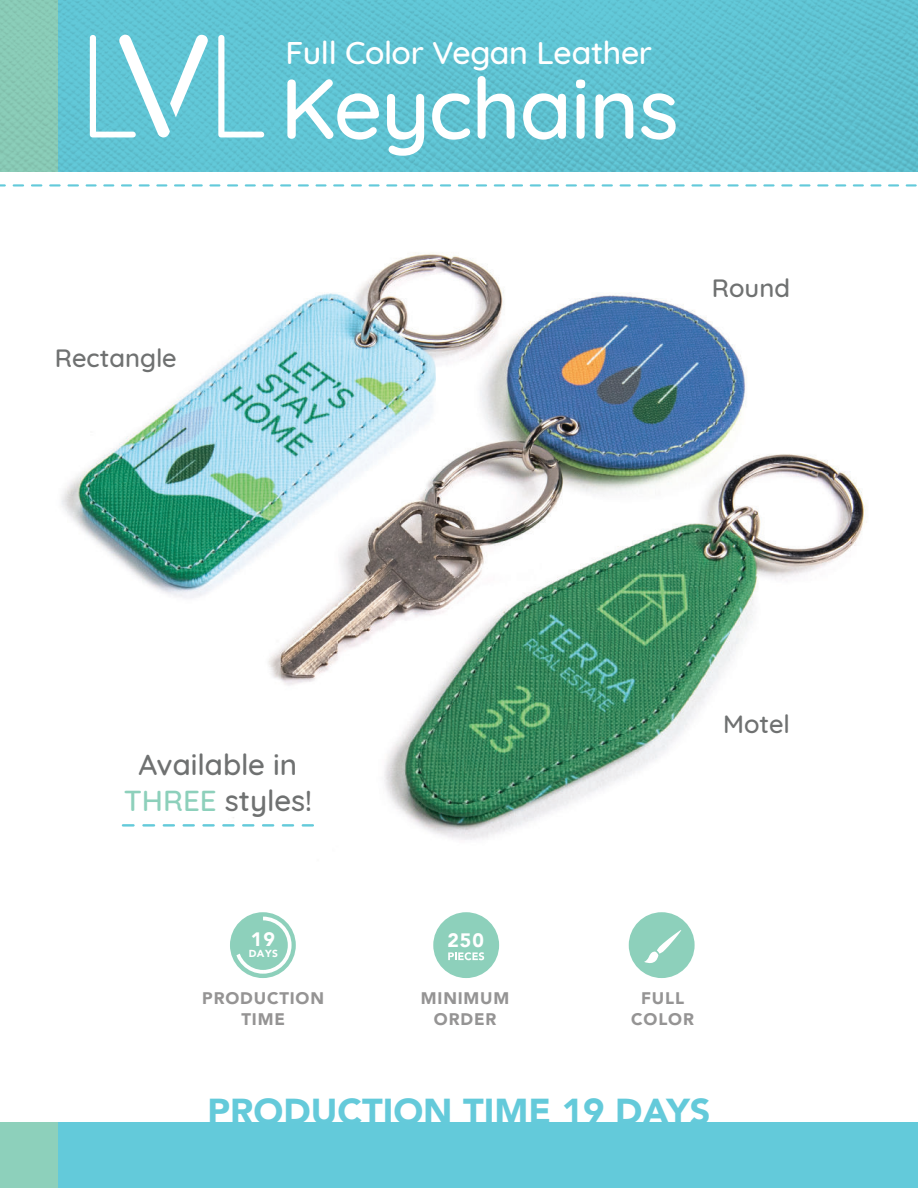
<style>
.page{position:relative;width:918px;height:1188px;background:#fff}
.page>*{position:absolute;margin:0;border:0;box-sizing:border-box;transform-origin:0 0}
.t1{font:500 84.75px "Quicksand";letter-spacing:-.01em;color:#fff}
.t2{font:900 36px "Avenir";color:#64cada}
.t3{font:500 31.95px "Quicksand";letter-spacing:-.01em;color:#fff}
.t4{font:500 29.55px/35.4px "Quicksand";color:#6f7171;text-align:center}
.t5{font:500 25.5px "Quicksand";color:#6f7171}
.t6{font:900 19.35px "Avenir";color:#fff}
.t7{font:900 16.8px/20.1px "Avenir";letter-spacing:.05em;color:#959494;text-align:center}
.t8{font:900 10.2px "Avenir";color:#fff}
.s1{color:#8dd0bb}
</style>
<div class="page">
<img style="left:0;top:0;width:918px;height:172px">
<svg style="left:218px;top:35px;width:46px;height:102px"></svg>
<svg style="left:90px;top:35px;width:118px;height:102px"></svg>
<div style="left:50px;top:1123px;width:868px;height:65px;background:#63cada"></div>
<div style="left:0;top:1123px;width:58px;height:65px;background:#8dd0bb"></div>
<svg style="left:230px;top:912px;width:66px;height:66px"></svg>
<svg style="left:232px;top:914px;width:60px;height:60px"></svg>
<div style="left:433px;top:912px;width:66px;height:66px;background:#8dd0bb;border-radius:50%"></div>
<div style="left:629px;top:912px;width:66px;height:66px;background:#8dd0bb;border-radius:50%"></div>
<svg style="left:448px;top:952px;width:36px;height:8px"></svg>
<svg style="left:644px;top:930px;width:37px;height:33px"></svg>
<svg style="left:156px;top:184px;width:11px;height:3px"></svg>
<svg style="left:227px;top:184px;width:11px;height:3px"></svg>
<svg style="left:209px;top:184px;width:11px;height:3px"></svg>
<svg style="left:192px;top:184px;width:11px;height:3px"></svg>
<svg style="left:174px;top:184px;width:11px;height:3px"></svg>
<svg style="left:86px;top:184px;width:11px;height:3px"></svg>
<svg style="left:103px;top:184px;width:11px;height:3px"></svg>
<svg style="left:121px;top:184px;width:11px;height:3px"></svg>
<svg style="left:139px;top:184px;width:11px;height:3px"></svg>
<svg style="left:351px;top:184px;width:11px;height:3px"></svg>
<svg style="left:333px;top:184px;width:11px;height:3px"></svg>
<svg style="left:369px;top:184px;width:11px;height:3px"></svg>
<svg style="left:386px;top:184px;width:11px;height:3px"></svg>
<svg style="left:316px;top:184px;width:11px;height:3px"></svg>
<svg style="left:262px;top:184px;width:11px;height:3px"></svg>
<svg style="left:298px;top:184px;width:11px;height:3px"></svg>
<svg style="left:245px;top:184px;width:11px;height:3px"></svg>
<svg style="left:280px;top:184px;width:11px;height:3px"></svg>
<svg style="left:67px;top:184px;width:12px;height:3px"></svg>
<svg style="left:13px;top:184px;width:11px;height:3px"></svg>
<svg style="left:31px;top:184px;width:11px;height:3px"></svg>
<svg style="left:49px;top:184px;width:12px;height:3px"></svg>
<svg style="left:0;top:184px;width:6px;height:3px"></svg>
<svg style="left:512px;top:184px;width:11px;height:3px"></svg>
<svg style="left:530px;top:184px;width:11px;height:3px"></svg>
<svg style="left:494px;top:184px;width:11px;height:3px"></svg>
<svg style="left:548px;top:184px;width:11px;height:3px"></svg>
<svg style="left:584px;top:184px;width:11px;height:3px"></svg>
<svg style="left:566px;top:184px;width:11px;height:3px"></svg>
<svg style="left:602px;top:184px;width:11px;height:3px"></svg>
<svg style="left:422px;top:184px;width:11px;height:3px"></svg>
<svg style="left:403px;top:184px;width:12px;height:3px"></svg>
<svg style="left:476px;top:184px;width:11px;height:3px"></svg>
<svg style="left:440px;top:184px;width:11px;height:3px"></svg>
<svg style="left:458px;top:184px;width:11px;height:3px"></svg>
<svg style="left:781px;top:184px;width:12px;height:3px"></svg>
<svg style="left:763px;top:184px;width:12px;height:3px"></svg>
<svg style="left:727px;top:184px;width:12px;height:3px"></svg>
<svg style="left:799px;top:184px;width:12px;height:3px"></svg>
<svg style="left:745px;top:184px;width:12px;height:3px"></svg>
<svg style="left:620px;top:184px;width:11px;height:3px"></svg>
<svg style="left:817px;top:184px;width:11px;height:3px"></svg>
<svg style="left:709px;top:184px;width:12px;height:3px"></svg>
<svg style="left:656px;top:184px;width:11px;height:3px"></svg>
<svg style="left:638px;top:184px;width:11px;height:3px"></svg>
<svg style="left:691px;top:184px;width:12px;height:3px"></svg>
<svg style="left:673px;top:184px;width:12px;height:3px"></svg>
<svg style="left:870px;top:184px;width:11px;height:3px"></svg>
<svg style="left:888px;top:184px;width:11px;height:3px"></svg>
<svg style="left:853px;top:184px;width:11px;height:3px"></svg>
<svg style="left:906px;top:184px;width:11px;height:3px"></svg>
<svg style="left:835px;top:184px;width:11px;height:3px"></svg>
<img style="left:61px;top:253px;width:805px;height:587px">
<svg style="left:242px;top:824px;width:12px;height:3px"></svg>
<svg style="left:302px;top:824px;width:12px;height:3px"></svg>
<svg style="left:282px;top:824px;width:12px;height:3px"></svg>
<svg style="left:262px;top:824px;width:12px;height:3px"></svg>
<svg style="left:163px;top:824px;width:12px;height:3px"></svg>
<svg style="left:183px;top:824px;width:12px;height:3px"></svg>
<svg style="left:202px;top:824px;width:13px;height:3px"></svg>
<svg style="left:222px;top:824px;width:13px;height:3px"></svg>
<svg style="left:142px;top:824px;width:13px;height:3px"></svg>
<svg style="left:122px;top:824px;width:13px;height:3px"></svg>
<h3 class="t5" style="left:55px;top:348px;width:123px">Rectangle</h3>
<h3 class="t3" style="left:285px;top:40px;width:368px">Full Color Vegan Leather</h3>
<h1 class="t1" style="left:280px;top:76px;width:400px">Keychains</h1>
<h3 class="t5" style="left:712px;top:278px;width:80px">Round</h3>
<h3 class="t4" style="left:124px;top:750px;width:190px">Available in<br><span class="s1">THREE</span> styles!</h3>
<h3 class="t5" style="left:723px;top:714px;width:68px">Motel</h3>
<p class="t6" style="left:251px;top:928px;width:25px">19</p>
<p class="t6" style="left:448px;top:929px;width:38px">250</p>
<p class="t8" style="left:249px;top:947px;width:31px">DAYS</p>
<p class="t7" style="left:202px;top:989px;width:123px">PRODUCTION<br>TIME</p>
<p class="t7" style="left:421px;top:989px;width:90px">MINIMUM<br>ORDER</p>
<p class="t7" style="left:631px;top:989px;width:64px">FULL<br>COLOR</p>
<h2 class="t2" style="left:207px;top:1096px;width:505px">PRODUCTION TIME 19 DAYS</h2>
</div>
